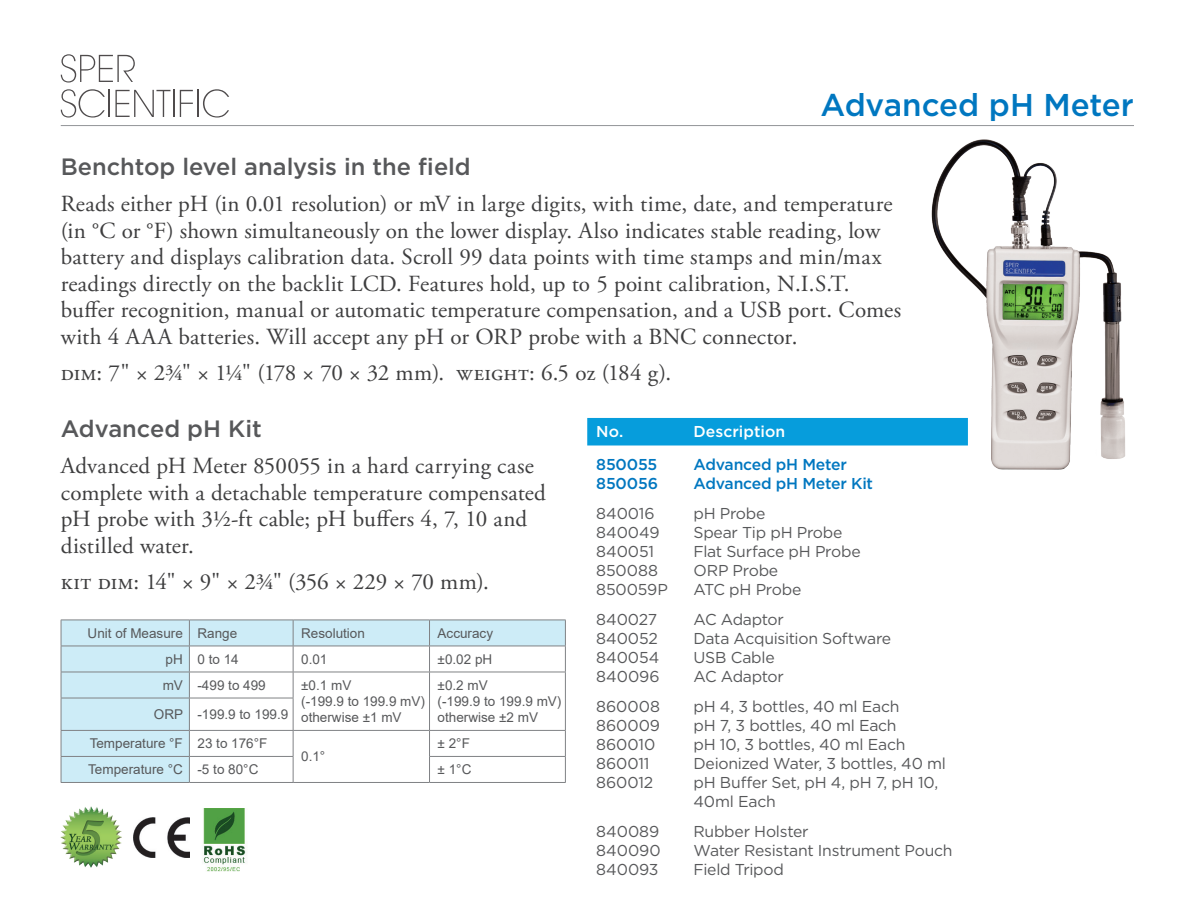
<style>
.page{position:relative;width:1188px;height:918px;background:#fff}
.page>*{position:absolute;margin:0;border:0;box-sizing:border-box;transform-origin:0 0}
.E__Item_Headline_BLU{font:500 31.5px "Gotham";letter-spacing:-.005em;color:#0077c0}
.E__Item_Subhead{font:500 23.7px "Gotham";color:#57585a}
.E__Item_Body_Text{font:23.1px/26.4px "Adobe Garamond Pro";color:#3e3e3f}
.E__SKU_List_REGULAR{font:15.75px "Gotham";letter-spacing:-.01em;color:#57585a}
.E__SKU_List_BOLD_BLU{font:500 15.75px "Gotham";letter-spacing:-.015em;color:#0077c0}
.E__SKU_List_REGULAR-2{font:15.75px "Gotham";letter-spacing:-.03em;color:#57585a}
.E__SKU_List_BOLD_WHI{font:500 15.75px "Gotham";letter-spacing:.005em;color:#fff}
.t1{font:13.5px/16.2px "Arial";color:#57585a}
</style>
<div class="page">
<svg style="left:61px;top:54px;width:74px;height:29px"></svg>
<svg style="left:61px;top:89px;width:109px;height:29px"></svg>
<hr style="left:173px;top:90px;width:2px;height:27px;background:#231f20">
<svg style="left:180px;top:89px;width:49px;height:29px"></svg>
<hr style="left:61px;top:125px;width:1073px;height:1px;background:#939598">
<svg style="left:62px;top:621px;width:503px;height:161px"></svg>
<hr style="left:61px;top:620px;width:128px;height:1px;background:#808285">
<hr style="left:189px;top:620px;width:104px;height:1px;background:#808285">
<hr style="left:293px;top:620px;width:137px;height:1px;background:#808285">
<hr style="left:430px;top:620px;width:136px;height:1px;background:#808285">
<hr style="left:61px;top:646px;width:128px;height:1px;background:#808285">
<hr style="left:189px;top:646px;width:104px;height:1px;background:#808285">
<hr style="left:293px;top:646px;width:137px;height:1px;background:#808285">
<hr style="left:430px;top:646px;width:136px;height:1px;background:#808285">
<hr style="left:61px;top:672px;width:128px;height:1px;background:#808285">
<svg style="left:61px;top:620px;width:1px;height:78px"></svg>
<hr style="left:189px;top:672px;width:104px;height:1px;background:#808285">
<svg style="left:189px;top:620px;width:1px;height:78px"></svg>
<hr style="left:293px;top:672px;width:137px;height:1px;background:#808285">
<svg style="left:293px;top:620px;width:1px;height:78px"></svg>
<hr style="left:430px;top:672px;width:136px;height:1px;background:#808285">
<svg style="left:429px;top:620px;width:1px;height:78px"></svg>
<svg style="left:565px;top:620px;width:1px;height:78px"></svg>
<hr style="left:429px;top:698px;width:1px;height:32px;background:#808285">
<hr style="left:565px;top:698px;width:1px;height:32px;background:#808285">
<hr style="left:61px;top:698px;width:128px;height:1px;background:#808285">
<hr style="left:61px;top:698px;width:1px;height:32px;background:#808285">
<hr style="left:189px;top:698px;width:104px;height:1px;background:#808285">
<hr style="left:189px;top:698px;width:1px;height:32px;background:#808285">
<hr style="left:293px;top:698px;width:1px;height:32px;background:#808285">
<hr style="left:61px;top:730px;width:128px;height:1px;background:#808285">
<hr style="left:189px;top:730px;width:104px;height:1px;background:#808285">
<hr style="left:293px;top:730px;width:137px;height:1px;background:#808285">
<hr style="left:293px;top:782px;width:137px;height:1px;background:#808285">
<hr style="left:430px;top:730px;width:136px;height:1px;background:#808285">
<hr style="left:61px;top:756px;width:128px;height:1px;background:#808285">
<svg style="left:61px;top:731px;width:1px;height:51px"></svg>
<hr style="left:189px;top:756px;width:104px;height:1px;background:#808285">
<svg style="left:189px;top:731px;width:1px;height:51px"></svg>
<svg style="left:293px;top:731px;width:1px;height:51px"></svg>
<hr style="left:61px;top:782px;width:128px;height:1px;background:#808285">
<hr style="left:189px;top:782px;width:104px;height:1px;background:#808285">
<hr style="left:429px;top:756px;width:137px;height:1px;background:#808285">
<svg style="left:429px;top:731px;width:1px;height:51px"></svg>
<svg style="left:565px;top:731px;width:1px;height:51px"></svg>
<hr style="left:430px;top:782px;width:136px;height:1px;background:#808285">
<div style="left:587px;top:418px;width:340px;height:28px;background:#069ddc"></div>
<img style="left:927px;top:139px;width:198px;height:331px">
<img style="left:61px;top:807px;width:61px;height:61px">
<img style="left:133px;top:817px;width:57px;height:41px">
<img style="left:203px;top:808px;width:43px;height:63px">
<p class="E__Item_Headline_BLU" style="left:821px;top:84px;width:315px">Advanced pH Meter</p>
<p class="E__Item_Subhead" style="left:61px;top:151px;width:412px">Benchtop level analysis in the field</p>
<p class="E__Item_Body_Text" style="left:61px;top:192px;width:842px">Reads either pH (in 0.01 resolution) or mV in large digits, with time, date, and temperature (in °C or °F) shown simultaneously on the lower display. Also indicates stable reading, low battery and displays calibration data. Scroll 99 data points with time stamps and min/max readings directly on the backlit LCD. Features hold, up to 5 point calibration, N.I.S.T. buffer recognition, manual or automatic temperature compensation, and a USB port. Comes with 4 AAA batteries. Will accept any pH or ORP probe with a BNC connector.</p>
<p class="E__Item_Body_Text" style="left:61px;top:360px;width:612px">dim: 7" × 2¾" × 1¼" (178 × 70 × 32 mm). weight: 6.5 oz (184 g).</p>
<p class="E__Item_Subhead" style="left:61px;top:413px;width:203px">Advanced pH Kit</p>
<p class="E__Item_Body_Text" style="left:61px;top:454px;width:487px">Advanced pH Meter 850055 in a hard carrying case complete with a detachable temperature compensated pH probe with 3½-ft cable; pH buffers 4, 7, 10 and distilled water.</p>
<p class="E__Item_Body_Text" style="left:61px;top:570px;width:430px">kit dim: 14" × 9" × 2¾" (356 × 229 × 70 mm).</p>
<p class="t1" style="left:88px;top:625px;width:97px">Unit of Measure</p>
<p class="t1" style="left:197px;top:625px;width:41px">Range</p>
<p class="t1" style="left:301px;top:625px;width:65px">Resolution</p>
<p class="t1" style="left:438px;top:625px;width:57px">Accuracy</p>
<p class="t1" style="left:166px;top:651px;width:19px">pH</p>
<p class="t1" style="left:197px;top:651px;width:43px">0 to 14</p>
<p class="t1" style="left:301px;top:651px;width:28px">0.01</p>
<p class="t1" style="left:438px;top:651px;width:56px">±0.02 pH</p>
<p class="t1" style="left:163px;top:677px;width:22px">mV</p>
<p class="t1" style="left:197px;top:677px;width:70px">-499 to 499</p>
<p class="t1" style="left:301px;top:677px;width:125px">±0.1 mV<br>(-199.9 to 199.9 mV)</p>
<p class="t1" style="left:301px;top:709px;width:102px">otherwise ±1 mV</p>
<p class="t1" style="left:438px;top:677px;width:125px">±0.2 mV<br>(-199.9 to 199.9 mV)</p>
<p class="t1" style="left:154px;top:706px;width:31px">ORP</p>
<p class="t1" style="left:197px;top:706px;width:92px">-199.9 to 199.9</p>
<p class="t1" style="left:438px;top:709px;width:102px">otherwise ±2 mV</p>
<p class="t1" style="left:90px;top:735px;width:95px">Temperature °F</p>
<p class="t1" style="left:197px;top:735px;width:71px">23 to 176°F</p>
<p class="t1" style="left:301px;top:748px;width:26px">0.1°</p>
<p class="t1" style="left:438px;top:735px;width:34px">± 2°F</p>
<p class="t1" style="left:88px;top:761px;width:96px">Temperature °C</p>
<p class="t1" style="left:197px;top:761px;width:62px">-5 to 80°C</p>
<p class="t1" style="left:438px;top:761px;width:35px">± 1°C</p>
<p class="E__SKU_List_BOLD_WHI" style="left:596px;top:421px;width:29px">No.</p>
<p class="E__SKU_List_BOLD_WHI" style="left:693px;top:421px;width:93px">Description</p>
<p class="E__SKU_List_BOLD_BLU" style="left:596px;top:454px;width:63px">850055</p>
<p class="E__SKU_List_BOLD_BLU" style="left:693px;top:454px;width:155px">Advanced pH Meter</p>
<p class="E__SKU_List_BOLD_BLU" style="left:596px;top:473px;width:63px">850056</p>
<p class="E__SKU_List_BOLD_BLU" style="left:693px;top:473px;width:181px">Advanced pH Meter Kit</p>
<p class="E__SKU_List_REGULAR" style="left:596px;top:503px;width:60px">840016</p>
<p class="E__SKU_List_REGULAR" style="left:693px;top:503px;width:74px">pH Probe</p>
<p class="E__SKU_List_REGULAR" style="left:596px;top:522px;width:65px">840049</p>
<p class="E__SKU_List_REGULAR" style="left:693px;top:522px;width:150px">Spear Tip pH Probe</p>
<p class="E__SKU_List_REGULAR" style="left:596px;top:541px;width:60px">840051</p>
<p class="E__SKU_List_REGULAR" style="left:693px;top:541px;width:169px">Flat Surface pH Probe</p>
<p class="E__SKU_List_REGULAR" style="left:596px;top:560px;width:63px">850088</p>
<p class="E__SKU_List_REGULAR" style="left:693px;top:560px;width:86px">ORP Probe</p>
<p class="E__SKU_List_REGULAR" style="left:596px;top:579px;width:73px">850059P</p>
<p class="E__SKU_List_REGULAR" style="left:693px;top:579px;width:109px">ATC pH Probe</p>
<p class="E__SKU_List_REGULAR" style="left:596px;top:610px;width:62px">840027</p>
<p class="E__SKU_List_REGULAR-2" style="left:693px;top:610px;width:92px">AC Adaptor</p>
<p class="E__SKU_List_REGULAR" style="left:596px;top:628px;width:63px">840052</p>
<p class="E__SKU_List_REGULAR" style="left:693px;top:628px;width:199px">Data Acquisition Software</p>
<p class="E__SKU_List_REGULAR" style="left:596px;top:647px;width:65px">840054</p>
<p class="E__SKU_List_REGULAR" style="left:693px;top:647px;width:83px">USB Cable</p>
<p class="E__SKU_List_REGULAR" style="left:596px;top:666px;width:65px">840096</p>
<p class="E__SKU_List_REGULAR-2" style="left:693px;top:666px;width:92px">AC Adaptor</p>
<p class="E__SKU_List_REGULAR" style="left:596px;top:697px;width:65px">860008</p>
<p class="E__SKU_List_REGULAR" style="left:693px;top:697px;width:207px">pH 4, 3 bottles, 40 ml Each</p>
<p class="E__SKU_List_REGULAR" style="left:596px;top:716px;width:65px">860009</p>
<p class="E__SKU_List_REGULAR" style="left:693px;top:716px;width:205px">pH 7, 3 bottles, 40 ml Each</p>
<p class="E__SKU_List_REGULAR" style="left:596px;top:735px;width:61px">860010</p>
<p class="E__SKU_List_REGULAR" style="left:693px;top:735px;width:214px">pH 10, 3 bottles, 40 ml Each</p>
<p class="E__SKU_List_REGULAR" style="left:596px;top:753px;width:55px">860011</p>
<p class="E__SKU_List_REGULAR" style="left:693px;top:753px;width:254px">Deionized Water, 3 bottles, 40 ml</p>
<p class="E__SKU_List_REGULAR" style="left:596px;top:772px;width:58px">860012</p>
<p class="E__SKU_List_REGULAR" style="left:693px;top:772px;width:246px">pH Buffer Set, pH 4, pH 7, pH 10,</p>
<p class="E__SKU_List_REGULAR" style="left:693px;top:791px;width:84px">40ml Each</p>
<p class="E__SKU_List_REGULAR" style="left:596px;top:822px;width:65px">840089</p>
<p class="E__SKU_List_REGULAR" style="left:693px;top:822px;width:117px">Rubber Holster</p>
<p class="E__SKU_List_REGULAR" style="left:596px;top:841px;width:66px">840090</p>
<p class="E__SKU_List_REGULAR" style="left:693px;top:841px;width:261px">Water Resistant Instrument Pouch</p>
<p class="E__SKU_List_REGULAR" style="left:596px;top:859px;width:64px">840093</p>
<p class="E__SKU_List_REGULAR" style="left:693px;top:859px;width:92px">Field Tripod</p>
</div>
